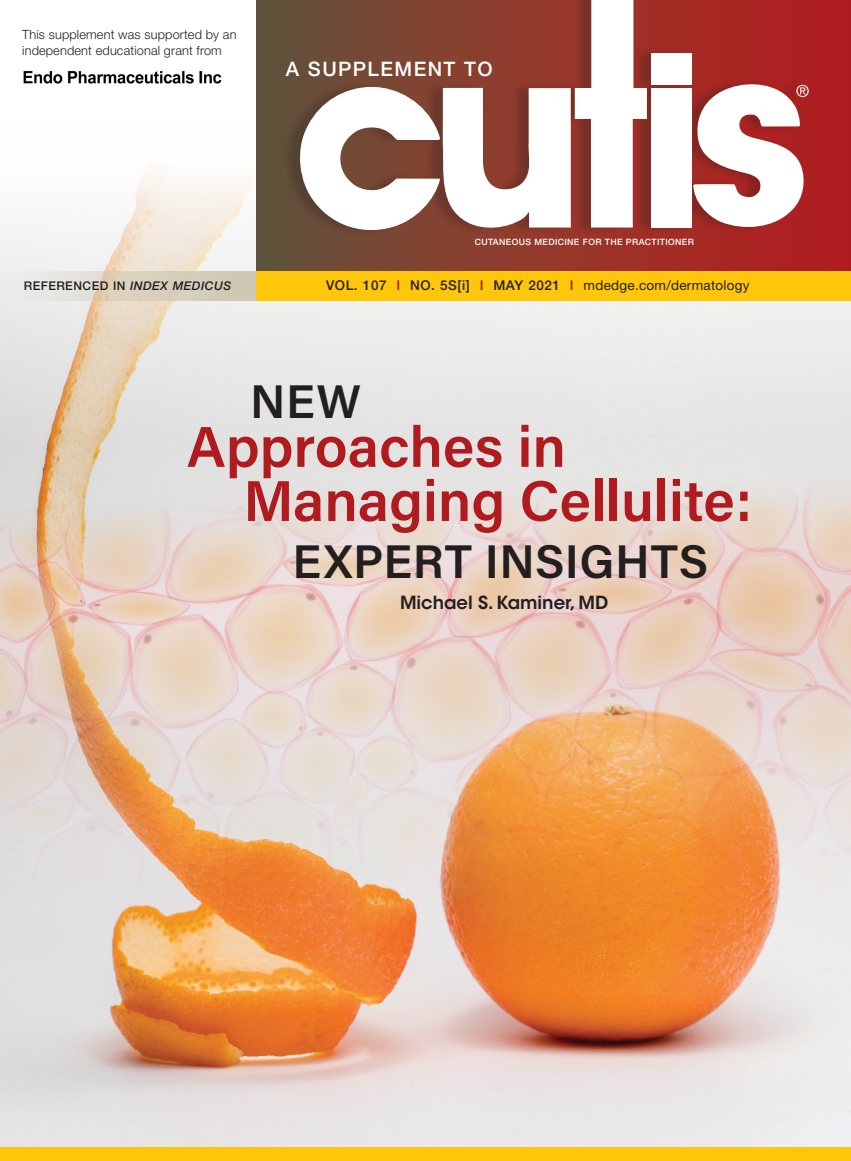
<style>
.page{position:relative;width:851px;height:1161px;background:#fff}
.page>*{position:absolute;margin:0;border:0;box-sizing:border-box;transform-origin:0 0}
.t1{font:600 57.45px/54.2px "Acumin Pro";color:#b01b1f}
.t2{font:600 47.25px "Acumin Pro";letter-spacing:.015em;color:#231f20}
.t3{font:500 19.95px "Helvetica Neue LT Std";letter-spacing:.07em;color:#fff}
.t4{font:600 18px "ITC Avant Garde Std";color:#231f20}
.t5{font:500 13.5px "Helvetica Neue LT Std";letter-spacing:.04em;color:#231f20}
.t6{font:300 12.75px/15.8px "Helvetica Neue LT Std";letter-spacing:.01em;color:#231f20}
.t7{font:500 12px "Helvetica Neue LT Std";letter-spacing:.04em;color:#231f20}
.t8{font:500 8.7px "Helvetica Neue LT Std";letter-spacing:.04em;color:#fff}
.s1{font-style:italic}
.s2{color:#b01b1f}
.s3{font-weight:400}
</style>
<div class="page">
<img style="left:0;top:171px;width:850px;height:977px">
<svg style="left:0;top:271px;width:256px;height:30px"></svg>
<img style="left:23px;top:70px;width:199px;height:14px">
<img style="left:0;top:416px;width:850px;height:573px">
<div style="left:256px;top:0;width:594px;height:301px;background:linear-gradient(to right,#66533a,#ba1c1d)"></div>
<div style="left:282px;top:0;width:522px;height:237px;background:#231f20;opacity:.26"></div>
<svg style="left:693px;top:81px;width:115px;height:150px"></svg>
<svg style="left:300px;top:0;width:347px;height:235px"></svg>
<div style="left:651px;top:53px;width:40px;height:32px;background:#fff"></div>
<div style="left:651px;top:88px;width:40px;height:139px;background:#fff"></div>
<div style="left:256px;top:271px;width:594px;height:30px;background:#ffc60a"></div>
<div style="left:0;top:1148px;width:850px;height:13px;background:#ffc60a"></div>
<p class="t6" style="left:22px;top:26px;width:216px">This supplement was supported by an independent educational grant from</p>
<h3 class="t3" style="left:286px;top:57px;width:208px">A SUPPLEMENT TO</h3>
<p class="t7" style="left:24px;top:278px;width:209px">REFERENCED IN <span class="s1">INDEX MEDICUS</span></p>
<p class="t8" style="left:475px;top:236px;width:220px">CUTANEOUS MEDICINE FOR THE PRACTITIONER</p>
<p class="t5" style="left:326px;top:278px;width:425px">VOL. 107 <span class="s2">I</span> NO. 5S[i] <span class="s2">I</span> MAY 2021 <span class="s2">I</span> <span class="s3">mdedge.com/dermatology</span></p>
<h2 class="t2" style="left:250px;top:369px;width:112px">NEW</h2>
<h1 class="t1" style="left:243px;top:417px;width:510px;text-indent:-57px">Approaches in<br>Managing Cellulite:</h1>
<h2 class="t2" style="left:292px;top:529px;width:417px">EXPERT INSIGHTS</h2>
<h3 class="t4" style="left:400px;top:591px;width:210px">Michael S. Kaminer, MD</h3>
</div>
